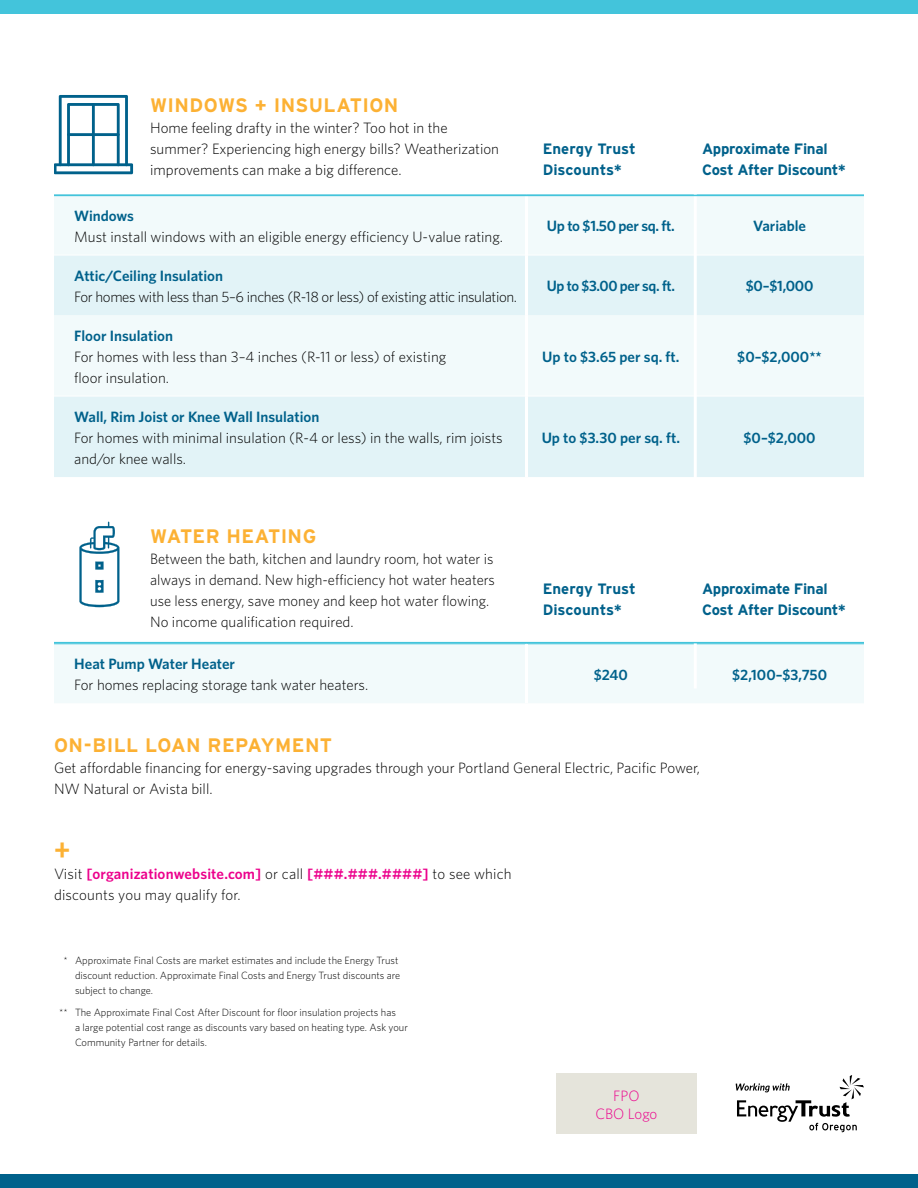
<style>
.page{position:relative;width:918px;height:1188px;background:#fff}
.page>*{position:absolute;margin:0;border:0;box-sizing:border-box;transform-origin:0 0}
.t1{font:700 33px "Vista Sans";color:#fcb134}
.t2{font:700 19.5px "Interstate";letter-spacing:.02em;color:#fcb134}
.t3{font:300 15px/21px "Whitney";color:#000}
.t4{font:600 15px "Whitney";color:#00618b}
.t5{font:700 15px/21px "Interstate";letter-spacing:-.02em;color:#00618b}
.t6{font:300 15px "Whitney";letter-spacing:-.025em;color:#000}
.t7{font:700 15px/21px "Interstate";color:#00618b}
.t8{font:600 15px "Whitney";letter-spacing:-.025em;color:#00618b}
.t9{font:300 15px/18px "Whitney";color:#ec008c;text-align:center}
.t10{font:300 10.5px/15px "Whitney";color:#000}
.s1{font-weight:600;color:#ec008c}
.s2{color:#fff}
</style>
<div class="page">
<div style="left:0;top:0;width:918px;height:14px;background:#43c4db"></div>
<div style="left:0;top:1175px;width:918px;height:13px;background:#00618b"></div>
<div style="left:54px;top:196px;width:810px;height:58px;background:#f2fafb"></div>
<svg style="left:54px;top:256px;width:810px;height:221px;fill:#e2f3f7"></svg>
<hr style="left:54px;top:396px;width:471px;height:1px;background:#fff">
<hr style="left:528px;top:396px;width:167px;height:1px;background:#fff">
<hr style="left:695px;top:396px;width:169px;height:1px;background:#fff">
<hr style="left:525px;top:195px;width:3px;height:60px;background:#fff">
<hr style="left:525px;top:255px;width:3px;height:60px;background:#fff">
<hr style="left:525px;top:315px;width:3px;height:81px;background:#fff">
<hr style="left:525px;top:396px;width:3px;height:81px;background:#fff">
<div style="left:54px;top:644px;width:810px;height:59px;background:#f2fafb"></div>
<hr style="left:54px;top:643px;width:472px;height:1px;background:#43c4db">
<hr style="left:526px;top:643px;width:169px;height:1px;background:#43c4db">
<hr style="left:695px;top:643px;width:169px;height:1px;background:#43c4db">
<hr style="left:525px;top:644px;width:3px;height:59px;background:#fff">
<svg style="left:54px;top:95px;width:79px;height:79px"></svg>
<hr style="left:92px;top:103px;width:3px;height:63px;background:#00618b">
<hr style="left:67px;top:133px;width:53px;height:3px;background:#00618b">
<svg style="left:79px;top:522px;width:40px;height:85px"></svg>
<svg style="left:736px;top:1075px;width:128px;height:57px"></svg>
<hr style="left:694px;top:182px;width:3px;height:506px;background:#fff">
<hr style="left:54px;top:642px;width:810px;height:1px;background:#43c4db">
<hr style="left:54px;top:195px;width:810px;height:1px;background:#43c4db">
<div style="left:556px;top:1073px;width:141px;height:61px;background:#e5e4db"></div>
<h2 class="t2" style="left:150px;top:93px;width:250px">WINDOWS + INSULATION</h2>
<p class="t3" style="left:150px;top:116px;width:350px">Home feeling drafty in the winter? Too hot in the summer? Experiencing high energy bills? Weatherization improvements can make a big difference.</p>
<p class="t4" style="left:74px;top:205px;width:61px">Windows</p>
<p class="t3" style="left:74px;top:225px;width:430px">Must install windows with an eligible energy efficiency U-value rating.</p>
<p class="t4" style="left:74px;top:265px;width:150px">Attic/Ceiling Insulation</p>
<p class="t6" style="left:74px;top:286px;width:444px">For homes with less than 5–6 inches (R-18 or less) of existing attic insulation.</p>
<p class="t7" style="left:543px;top:138px;width:95px">Energy Trust<br>Discounts*</p>
<p class="t5" style="left:702px;top:138px;width:145px">Approximate Final<br>Cost After Discount*</p>
<p class="t8" style="left:547px;top:216px;width:129px">Up to $1.50 per sq. ft.</p>
<p class="t4" style="left:753px;top:216px;width:55px">Variable</p>
<p class="t8" style="left:547px;top:276px;width:130px">Up to $3.00 per sq. ft.</p>
<p class="t4" style="left:746px;top:276px;width:69px">$0–$1,000</p>
<p class="t4" style="left:74px;top:325px;width:100px">Floor Insulation</p>
<p class="t3" style="left:74px;top:345px;width:374px">For homes with less than 3–4 inches (R-11 or less) of existing floor insulation.</p>
<p class="t4" style="left:542px;top:346px;width:139px">Up to $3.65 per sq. ft.</p>
<p class="t4" style="left:737px;top:346px;width:86px">$0–$2,000**</p>
<p class="t4" style="left:74px;top:406px;width:247px">Wall, Rim Joist or Knee Wall Insulation</p>
<p class="t3" style="left:74px;top:426px;width:430px">For homes with minimal insulation (R-4 or less) in the walls, rim joists and/or knee walls.</p>
<p class="t4" style="left:542px;top:427px;width:140px">Up to $3.30 per sq. ft.</p>
<p class="t4" style="left:744px;top:427px;width:74px">$0–$2,000</p>
<h2 class="t2" style="left:150px;top:524px;width:168px">WATER HEATING</h2>
<p class="t3" style="left:150px;top:547px;width:346px">Between the bath, kitchen and laundry room, hot water is always in demand. New high-efficiency hot water heaters use less energy, save money and keep hot water flowing.<br>No income qualification required.</p>
<p class="t4" style="left:74px;top:654px;width:162px">Heat Pump Water Heater</p>
<p class="t3" style="left:74px;top:674px;width:296px">For homes replacing storage tank water heaters.</p>
<p class="t7" style="left:543px;top:579px;width:95px">Energy Trust<br>Discounts*</p>
<p class="t5" style="left:702px;top:579px;width:145px">Approximate Final<br>Cost After Discount*</p>
<p class="t4" style="left:594px;top:665px;width:36px">$240</p>
<p class="t4" style="left:732px;top:665px;width:97px">$2,100–$3,750</p>
<h2 class="t2" style="left:54px;top:734px;width:280px">ON-BILL LOAN REPAYMENT</h2>
<p class="t3" style="left:54px;top:757px;width:648px">Get affordable financing for energy-saving upgrades through your Portland General Electric, Pacific Power,<br>NW Natural or Avista bill.</p>
<h1 class="t1" style="left:54px;top:831px;width:18px">+</h1>
<p class="t3" style="left:54px;top:863px;width:459px">Visit <span class="s1">[organizationwebsite.com]</span> or call <span class="s1">[###.###.####]</span> to see which discounts you may qualify for.</p>
<p class="t10" style="left:75px;top:953px;width:327px;text-indent:-20px"><span class="s2">**</span>* Approximate Final Costs are market estimates and include the Energy Trust discount reduction. Approximate Final Costs and Energy Trust discounts are subject to change.</p>
<p class="t10" style="left:75px;top:1004px;width:334px;text-indent:-20px"><span class="s2">*</span>** The Approximate Final Cost After Discount for floor insulation projects has<br>a large potential cost range as discounts vary based on heating type. Ask your<br>Community Partner for details.</p>
<p class="t9" style="left:595px;top:1086px;width:64px">FPO<br>CBO Logo</p>
</div>
